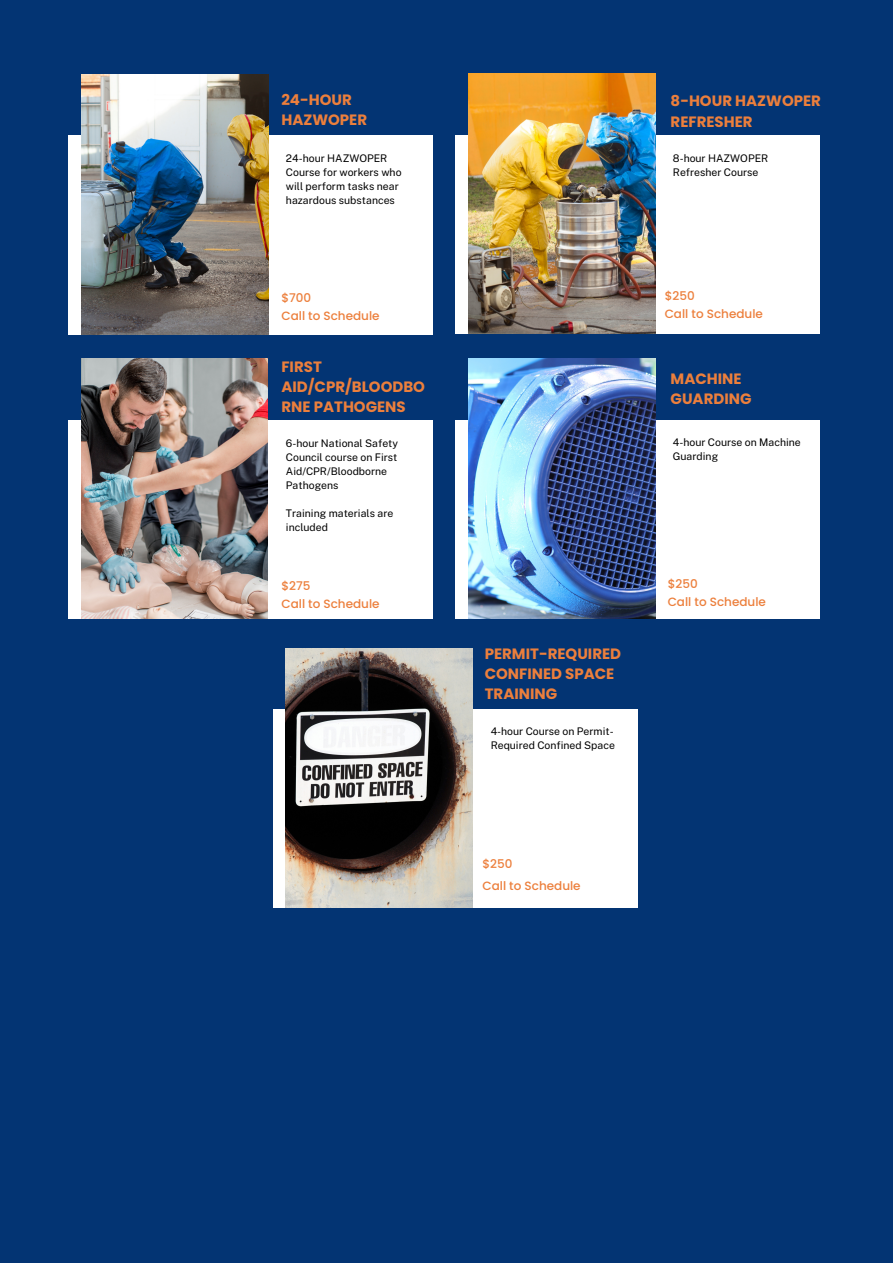
<style>
.page{position:relative;width:893px;height:1264px;background:#fff}
.page>*{position:absolute;margin:0;border:0;box-sizing:border-box;transform-origin:0 0}
.t1{font:700 15px/20.2px "Poppins";color:#ec7f3c}
.t2{font:500 12px/18.3px "Poppins";color:#ec7f3c}
.t3{font:10.5px/14px "Public Sans";color:#000}
</style>
<div class="page">
<div style="left:0;top:0;width:892px;height:1262px;background:#033473"></div>
<div style="left:68px;top:136px;width:365px;height:198px;background:#fff"></div>
<img style="left:81px;top:74px;width:188px;height:260px">
<div style="left:455px;top:135px;width:364px;height:199px;background:#fff"></div>
<img style="left:468px;top:74px;width:187px;height:260px">
<div style="left:68px;top:420px;width:365px;height:199px;background:#fff"></div>
<img style="left:81px;top:359px;width:187px;height:259px">
<div style="left:455px;top:420px;width:364px;height:198px;background:#fff"></div>
<img style="left:468px;top:359px;width:187px;height:259px">
<div style="left:273px;top:708px;width:364px;height:199px;background:#fff"></div>
<img style="left:286px;top:648px;width:186px;height:259px">
<h1 class="t1" style="left:281px;top:89px;width:87px">24-HOUR<br>HAZWOPER</h1>
<p class="t3" style="left:286px;top:151px;width:117px">24-hour HAZWOPER<br>Course for workers who will perform tasks near hazardous substances</p>
<p class="t2" style="left:281px;top:289px;width:100px">$700<br>Call to Schedule</p>
<h1 class="t1" style="left:281px;top:356px;width:145px">FIRST<br>AID/CPR/BLOODBO<br>RNE PATHOGENS</h1>
<p class="t3" style="left:286px;top:436px;width:114px">6-hour National Safety<br>Council course on First<br>Aid/CPR/Bloodborne<br>Pathogens</p>
<p class="t3" style="left:286px;top:505px;width:109px">Training materials are included</p>
<h1 class="t1" style="left:670px;top:91px;width:152px">8-HOUR HAZWOPER<br>REFRESHER</h1>
<p class="t3" style="left:672px;top:151px;width:97px">8-hour HAZWOPER<br>Refresher Course</p>
<p class="t2" style="left:664px;top:286px;width:100px">$250<br>Call to Schedule</p>
<h1 class="t1" style="left:670px;top:369px;width:82px">MACHINE<br>GUARDING</h1>
<p class="t3" style="left:672px;top:435px;width:129px">4-hour Course on Machine<br>Guarding</p>
<p class="t2" style="left:281px;top:576px;width:100px">$275<br>Call to Schedule</p>
<p class="t2" style="left:667px;top:574px;width:100px">$250<br>Call to Schedule</p>
<h1 class="t1" style="left:484px;top:643px;width:138px">PERMIT-REQUIRED<br>CONFINED SPACE<br>TRAINING</h1>
<p class="t3" style="left:490px;top:724px;width:126px">4-hour Course on Permit-<br>Required Confined Space</p>
<p class="t2" style="left:482px;top:854px;width:32px">$250</p>
<p class="t2" style="left:482px;top:876px;width:100px">Call to Schedule</p>
</div>
